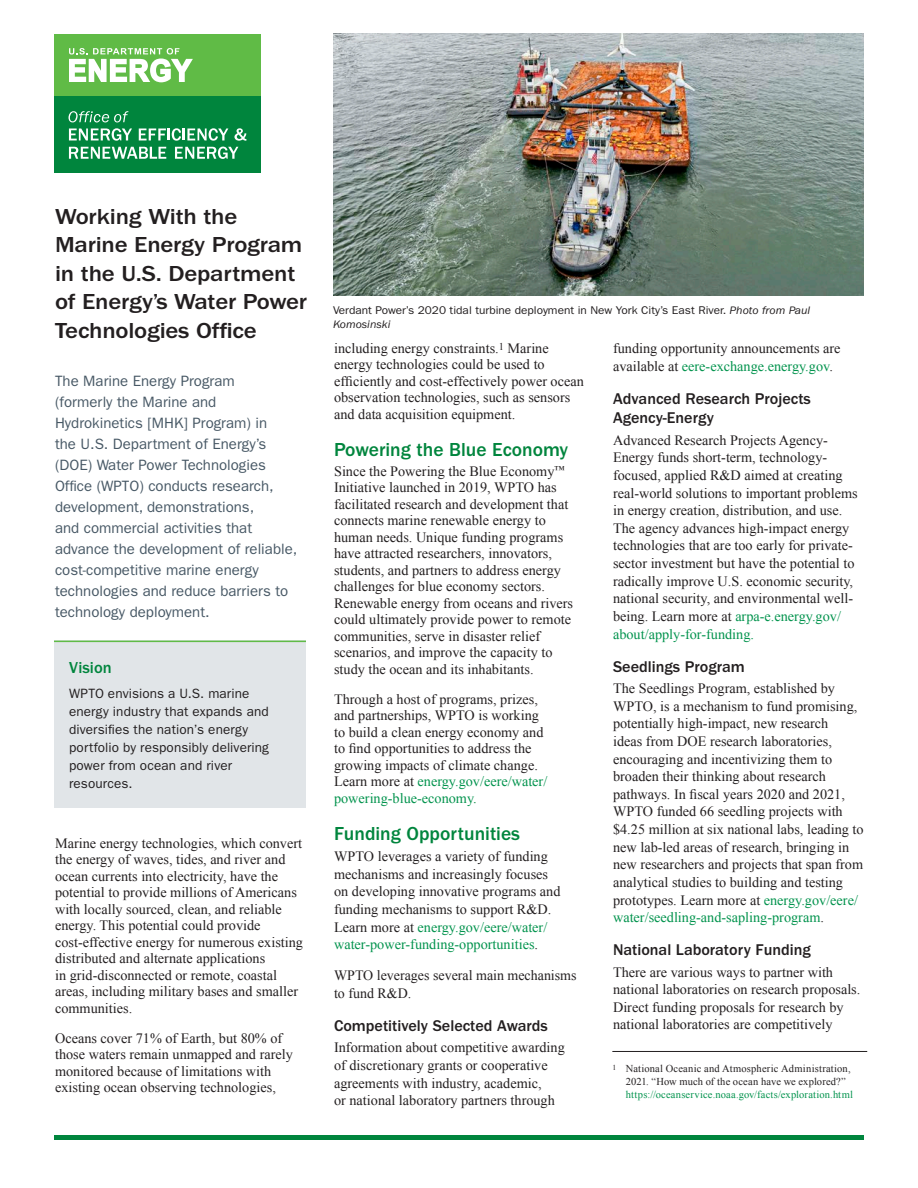
<style>
.page{position:relative;width:918px;height:1188px;background:#fff}
.page>*{position:absolute;margin:0;border:0;box-sizing:border-box;transform-origin:0 0}
.t1{font:500 22.5px/28.5px "ITC Franklin Gothic Std";letter-spacing:-.01em;color:#231f20;scale:1.1 1}
.t2{font:500 19.5px "ITC Franklin Gothic Std";color:#00853d}
.sidebar_head{font:500 16.5px "ITC Franklin Gothic Std";color:#00853d}
.t3{font:500 16.2px/19.5px "ITC Franklin Gothic Std";color:#231f20}
.intro_statement{font:15px/21px "ITC Franklin Gothic Std";color:#475865}
.body_text{font:14.25px/17.7px "Times New Roman";color:#231f20}
.sidebar_text{font:13.5px/18px "ITC Franklin Gothic Std";letter-spacing:.01em;color:#231f20}
.t4{font:11.25px/13.5px "ITC Franklin Gothic Std";color:#231f20;scale:1.05 1}
.footnote{font:10.5px/12.8px "Times New Roman";letter-spacing:.015em;color:#231f20}
.s1{font-style:italic}
.s2{color:#02934d}
.s3{color:#00853d}
</style>
<div class="page">
<div style="left:54px;top:640px;width:252px;height:168px;background:#e1e5e8"></div>
<hr style="left:54px;top:641px;width:252px;height:1px;background:#60bb46">
<img style="left:333px;top:33px;width:531px;height:263px">
<hr style="left:612px;top:1051px;width:255px;height:1px;background:#231f20">
<hr style="left:54px;top:1135px;width:810px;height:4px;background:#00853d">
<div style="left:54px;top:34px;width:207px;height:64px;background:#60bb46"></div>
<svg style="left:69px;top:48px;width:124px;height:34px"></svg>
<div style="left:54px;top:97px;width:207px;height:76px;background:#00853d"></div>
<svg style="left:69px;top:111px;width:59px;height:11px"></svg>
<svg style="left:69px;top:128px;width:63px;height:13px"></svg>
<svg style="left:139px;top:128px;width:89px;height:13px"></svg>
<svg style="left:234px;top:128px;width:12px;height:13px"></svg>
<svg style="left:69px;top:147px;width:97px;height:12px"></svg>
<svg style="left:175px;top:147px;width:63px;height:12px"></svg>
<p class="t1" style="left:55px;top:202px;width:231px">Working With the<br>Marine Energy Program in the U.S. Department of Energy’s Water Power<br>Technologies Office</p>
<p class="intro_statement" style="left:55px;top:370px;width:244px">The Marine Energy Program<br>(formerly the Marine and<br>Hydrokinetics [MHK] Program) in<br>the U.S. Department of Energy’s (DOE) Water Power Technologies<br>Office (WPTO) conducts research, development, demonstrations,<br>and commercial activities that advance the development of reliable, cost-competitive marine energy technologies and reduce barriers to technology deployment.</p>
<p class="sidebar_head" style="left:69px;top:659px;width:44px">Vision</p>
<p class="sidebar_text" style="left:69px;top:685px;width:201px">WPTO envisions a U.S. marine energy industry that expands and diversifies the nation’s energy portfolio by responsibly delivering power from ocean and river resources.</p>
<p class="body_text" style="left:55px;top:835px;width:249px;line-height:16.5px">Marine energy technologies, which convert the energy of waves, tides, and river and ocean currents into electricity, have the potential to provide millions of Americans with locally sourced, clean, and reliable energy. This potential could provide cost-effective energy for numerous existing distributed and alternate applications<br>in grid-disconnected or remote, coastal areas, including military bases and smaller communities.</p>
<p class="body_text" style="left:55px;top:1030px;width:239px;line-height:16.5px">Oceans cover 71% of Earth, but 80% of those waters remain unmapped and rarely monitored because of limitations with existing ocean observing technologies,</p>
<p class="t4" style="left:333px;top:304px;width:456px">Verdant Power’s 2020 tidal turbine deployment in New York City’s East River. <span class="s1">Photo from Paul<br>Komosinski</span></p>
<p class="body_text" style="left:334px;top:340px;width:251px;line-height:16.5px">including energy constraints.<sup>1</sup> Marine energy technologies could be used to efficiently and cost-effectively power ocean observation technologies, such as sensors and data acquisition equipment.</p>
<h2 class="t2" style="left:334px;top:438px;width:236px">Powering the Blue Economy</h2>
<p class="body_text" style="left:334px;top:463px;width:241px;line-height:16.5px">Since the Powering the Blue Economy<sup>™ </sup>Initiative launched in 2019, WPTO has facilitated research and development that connects marine renewable energy to human needs. Unique funding programs have attracted researchers, innovators, students, and partners to address energy challenges for blue economy sectors.<br>Renewable energy from oceans and rivers could ultimately provide power to remote communities, serve in disaster relief scenarios, and improve the capacity to study the ocean and its inhabitants.</p>
<p class="body_text" style="left:334px;top:691px;width:215px;line-height:16.5px">Through a host of programs, prizes, and partnerships, WPTO is working to build a clean energy economy and to find opportunities to address the growing impacts of climate change.<br>Learn more at <span class="s2">energy.gov/eere/water/ powering-blue-economy</span><span class="s3">.</span></p>
<h2 class="t2" style="left:334px;top:822px;width:188px">Funding Opportunities</h2>
<p class="body_text" style="left:334px;top:847px;width:228px">WPTO leverages a variety of funding mechanisms and increasingly focuses on developing innovative programs and funding mechanisms to support R&amp;D.<br>Learn more at <span class="s2">energy.gov/eere/water/ water-power-funding-opportunities</span>.</p>
<p class="body_text" style="left:334px;top:967px;width:244px">WPTO leverages several main mechanisms to fund R&amp;D.</p>
<h2 class="t3" style="left:334px;top:1016px;width:215px">Competitively Selected Awards</h2>
<p class="body_text" style="left:334px;top:1039px;width:232px">Information about competitive awarding of discretionary grants or cooperative agreements with industry, academic,<br>or national laboratory partners through</p>
<p class="body_text" style="left:613px;top:339px;width:229px">funding opportunity announcements are available at <span class="s2">eere-exchange.energy.gov</span>.</p>
<h2 class="t3" style="left:613px;top:389px;width:199px">Advanced Research Projects<br>Agency-Energy</h2>
<p class="body_text" style="left:613px;top:431px;width:246px">Advanced Research Projects Agency-Energy funds short-term, technology&shy;focused, applied R&amp;D aimed at creating real-world solutions to important problems in energy creation, distribution, and use.<br>The agency advances high-impact energy technologies that are too early for private&shy;sector investment but have the potential to radically improve U.S. economic security, national security, and environmental well&shy;being. Learn more at <span class="s2">arpa-e.energy.gov/ about/apply-for-funding.</span></p>
<h2 class="t3" style="left:613px;top:657px;width:133px">Seedlings Program</h2>
<p class="body_text" style="left:613px;top:679px;width:252px">The Seedlings Program, established by WPTO, is a mechanism to fund promising, potentially high-impact, new research<br>ideas from DOE research laboratories, encouraging and incentivizing them to broaden their thinking about research pathways. In fiscal years 2020 and 2021, WPTO funded 66 seedling projects with $4.25 million at six national labs, leading to new lab-led areas of research, bringing in new researchers and projects that span from analytical studies to building and testing prototypes. Learn more at <span class="s2">energy.gov/eere/ water/seedling-and-sapling-program</span>.</p>
<h2 class="t3" style="left:613px;top:940px;width:199px">National Laboratory Funding</h2>
<p class="body_text" style="left:613px;top:963px;width:249px">There are various ways to partner with national laboratories on research proposals.<br>Direct funding proposals for research by national laboratories are competitively</p>
<p class="footnote" style="left:626px;top:1062px;width:229px;text-indent:-14px"><sup>1</sup> National Oceanic and Atmospheric Administration,<br>2021. “How much of the ocean have we explored?” <span class="s2">https://oceanservice.noaa.gov/facts/exploration.html</span></p>
</div>
